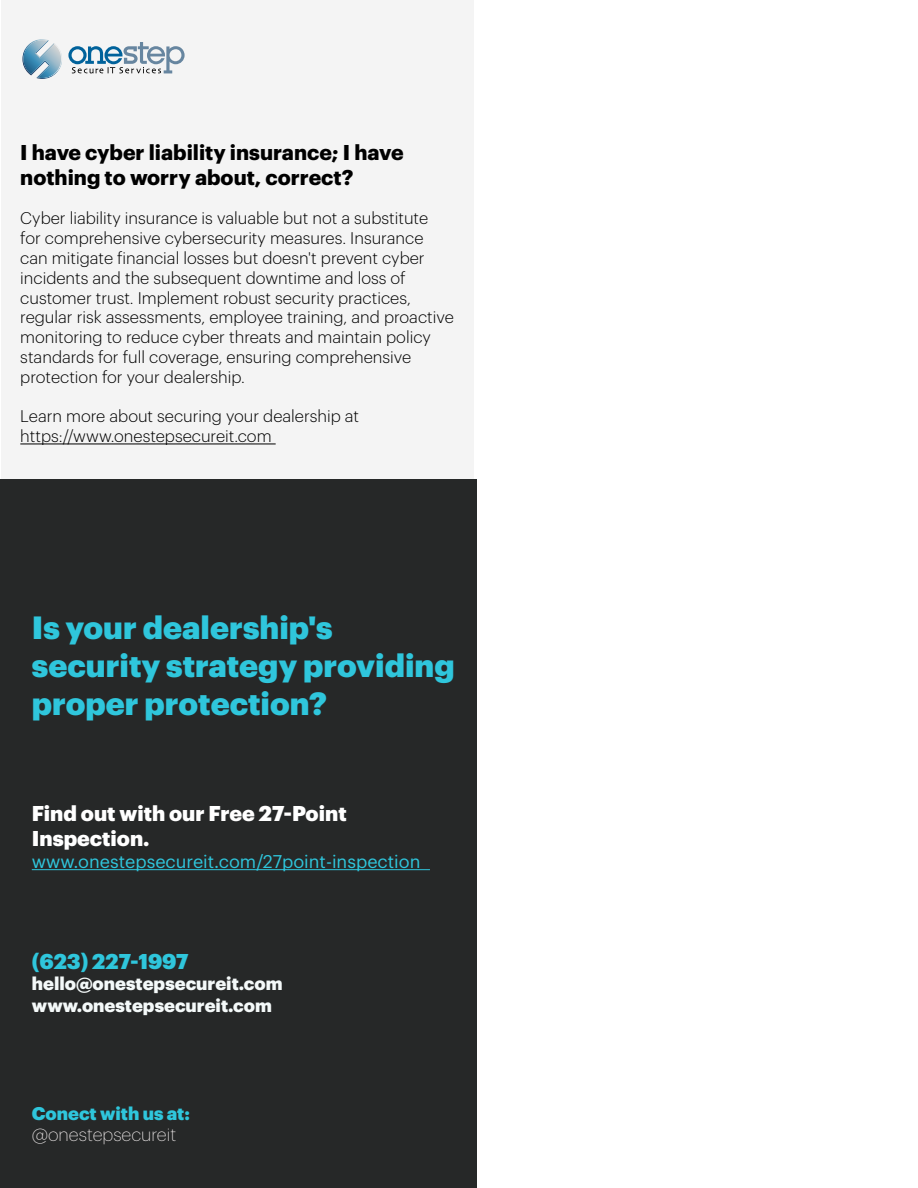
<style>
.page{position:relative;width:918px;height:1188px;background:#fff}
.page>*{position:absolute;margin:0;border:0;box-sizing:border-box;transform-origin:0 0}
.t1{font:900 31.5px/37.8px "Graphik";color:#2fc6dc}
.t2{font:700 21px/25.2px "Graphik";color:#000}
.t3{font:900 21px/25.2px "Graphik";color:#fff}
.t4{font:900 21px "Graphik";color:#2fc6dc}
.t5{font:900 18px/21.6px "Graphik";color:#f4f9f9}
.t6{font:18px "Graphik";color:#2fc6dc}
.t7{font:200 18px "Graphik";color:#f9f4f4}
.t8{font:900 18px "Graphik";color:#2fc6dc}
.t9{font:300 16.5px/19.8px "Graphik";color:#000}
</style>
<div class="page">
<div style="left:1px;top:0;width:473px;height:1188px;background:#f4f4f4"></div>
<hr style="left:20px;top:444px;width:256px;height:1px;background:#000">
<div style="left:0;top:479px;width:476px;height:709px;background:#262828"></div>
<hr style="left:32px;top:869px;width:398px;height:1px;background:#2fc6dc">
<svg style="left:68px;top:42px;width:117px;height:31px"></svg>
<svg style="left:22px;top:39px;width:40px;height:40px"></svg>
<p class="t2" style="left:20px;top:138px;width:385px">I have cyber liability insurance; I have nothing to worry about, correct?</p>
<p class="t9" style="left:20px;top:207px;width:435px">Cyber liability insurance is valuable but not a substitute<br>for comprehensive cybersecurity measures. Insurance can mitigate financial losses but doesn't prevent cyber incidents and the subsequent downtime and loss of customer trust. Implement robust security practices, regular risk assessments, employee training, and proactive monitoring to reduce cyber threats and maintain policy standards for full coverage, ensuring comprehensive protection for your dealership.</p>
<p class="t9" style="left:20px;top:405px;width:340px">Learn more about securing your dealership at https://www.onestepsecureit.com</p>
<h1 class="t1" style="left:32px;top:606px;width:424px">Is your dealership's security strategy providing proper protection?</h1>
<p class="t3" style="left:32px;top:799px;width:316px">Find out with our Free 27-Point<br>Inspection.</p>
<p class="t6" style="left:32px;top:848px;width:390px">www.onestepsecureit.com/27point-inspection</p>
<p class="t4" style="left:32px;top:945px;width:158px">(623) 227-1997</p>
<p class="t5" style="left:32px;top:971px;width:252px">hello@onestepsecureit.com www.onestepsecureit.com</p>
<p class="t8" style="left:32px;top:1099px;width:160px">Conect with us at:</p>
<p class="t7" style="left:32px;top:1122px;width:146px">@onestepsecureit</p>
</div>
